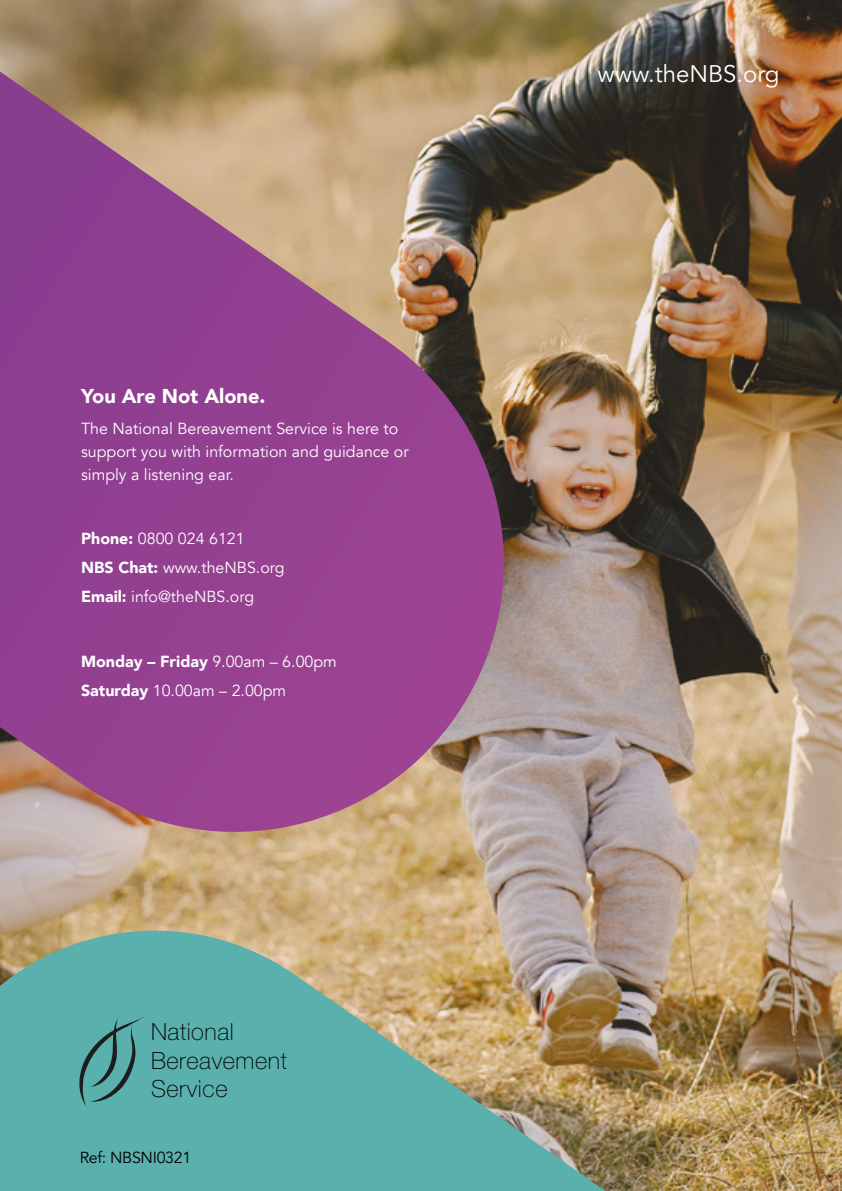
<style>
.page{position:relative;width:842px;height:1191px;background:#fff}
.page>*{position:absolute;margin:0;border:0;box-sizing:border-box;transform-origin:0 0}
.t1{font:24px "Avenir";color:#fff}
.t2{font:100 23.6px/28.4px "Helvetica Neue LT Std";letter-spacing:.025em;color:#000}
.t3{font:900 20px "Avenir";color:#fff}
.t4{font:16px/28.8px "Avenir";color:#fff}
.t5{font:16px "Avenir";letter-spacing:-.02em;color:#000}
.s1{font-weight:900}
</style>
<div class="page">
<img style="left:0;top:0;width:842px;height:897px">
<img style="left:0;top:897px;width:842px;height:294px">
<svg style="left:0;top:72px;width:540px;height:796px;background:#9d6087"></svg>
<svg style="left:79px;top:1013px;width:70px;height:96px;background:#519b99"></svg>
<p class="t3" style="left:81px;top:379px;width:186px">You Are Not Alone.</p>
<p class="t4" style="left:81px;top:417px;width:329px;line-height:23.2px">The National Bereavement Service is here to support you with information and guidance or simply a listening ear.</p>
<p class="t4" style="left:81px;top:524px;width:205px"><span class="s1">Phone:</span> 0800 024 6121<br><span class="s1">NBS Chat:</span> www.theNBS.org<br><span class="s1">Email:</span> info@theNBS.org</p>
<p class="t4" style="left:81px;top:648px;width:257px"><span class="s1">Monday – Friday</span> 9.00am – 6.00pm<br><span class="s1">Saturday</span> 10.00am – 2.00pm</p>
<h2 class="t2" style="left:151px;top:1017px;width:137px">National<br>Bereavement<br>Service</h2>
<p class="t5" style="left:80px;top:1148px;width:113px">Ref: NBSNI0321</p>
<h1 class="t1" style="left:597px;top:60px;width:184px">www.theNBS.org</h1>
</div>
